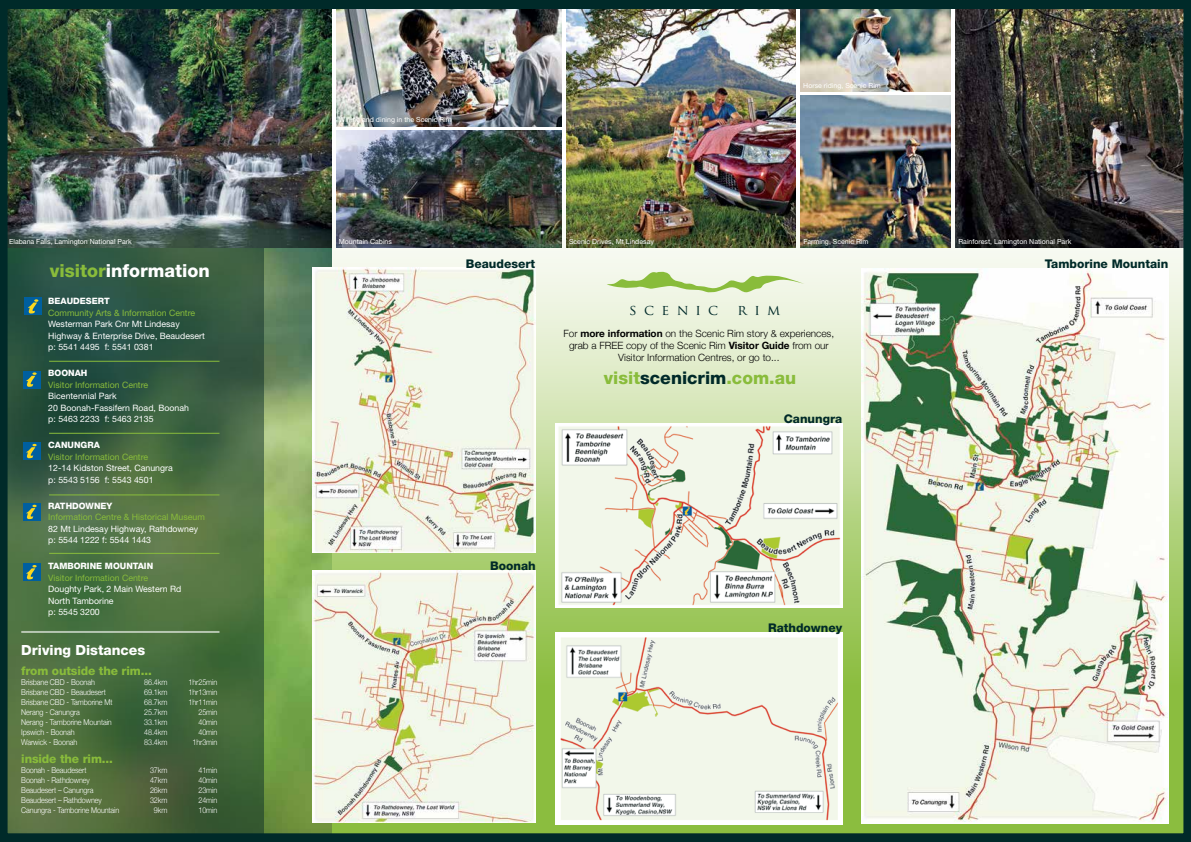
<style>
.page{position:relative;width:1191px;height:842px;background:#fff}
.page>*{position:absolute;margin:0;border:0;box-sizing:border-box;transform-origin:0 0}
.t1{font:800 18px "Helvetica Neue LT Std";color:#fff}
.t2{font:800 17.5px "Helvetica Neue LT Std";color:#89bc3b}
.t3{font:14.1px "Trajan Pro";letter-spacing:.52em;color:#002a29}
.t4{font:800 14px "Helvetica Neue LT Std";color:#fff}
.t5{font:800 12px "Helvetica Neue LT Std";color:#002a29}
.t6{font:800 12px "Helvetica Neue LT Std";letter-spacing:-.01em;color:#89bc3b}
.t7{font:300 10px/12px "Helvetica Neue";color:#000;text-align:center}
.t8{font:8.8px/11.6px "Helvetica Neue LT Std";color:#fff}
.t9{font:8.8px "Helvetica Neue LT Std";color:#89bc3b}
.t10{font:800 8.8px "Helvetica Neue LT Std";color:#fff}
.t11{font:300 8px "Helvetica Neue";letter-spacing:-.01em;color:#fff;scale:.9 1}
.t12{font:7px "Helvetica Neue LT Std";color:#fff}
.s1{color:#89bc3b}
.s2{font-weight:700}
.s3{color:#002a29}
</style>
<div class="page">
<img style="left:0;top:0;width:1191px;height:842px">
<p class="t12" style="left:9px;top:238px;width:124px">Elabana Falls, Lamington National Park</p>
<h1 class="t1" style="left:50px;top:260px;width:162px"><span class="s1">visitor</span>information</h1>
<p class="t10" style="left:48px;top:296px;width:63px">BEAUDESERT</p>
<p class="t9" style="left:48px;top:307px;width:148px">Community Arts &amp; Information Centre</p>
<p class="t8" style="left:48px;top:318px;width:158px">Westerman Park Cnr Mt Lindesay<br>Highway &amp; Enterprise Drive, Beaudesert p: 5541 4495 f: 5541 0381</p>
<p class="t10" style="left:48px;top:368px;width:41px">BOONAH</p>
<p class="t9" style="left:48px;top:379px;width:101px">Visitor Information Centre</p>
<p class="t8" style="left:48px;top:390px;width:142px">Bicentennial Park<br>20 Boonah-Fassifern Road, Boonah p: 5463 2233 f: 5463 2135</p>
<p class="t10" style="left:48px;top:440px;width:53px">CANUNGRA</p>
<p class="t9" style="left:48px;top:451px;width:101px">Visitor Information Centre</p>
<p class="t8" style="left:48px;top:462px;width:126px">12-14 Kidston Street, Canungra p: 5543 5156 f: 5543 4501</p>
<p class="t10" style="left:48px;top:500px;width:66px">RATHDOWNEY</p>
<p class="t9" style="left:48px;top:512px;width:158px">Information Centre &amp; Historical Museum</p>
<p class="t8" style="left:48px;top:523px;width:151px">82 Mt Lindesay Highway, Rathdowney p: 5544 1222 f: 5544 1443</p>
<p class="t10" style="left:48px;top:561px;width:106px">TAMBORINE MOUNTAIN</p>
<p class="t9" style="left:48px;top:572px;width:101px">Visitor Information Centre</p>
<p class="t8" style="left:48px;top:583px;width:135px">Doughty Park, 2 Main Western Rd<br>North Tamborine<br>p: 5545 3200</p>
<h3 class="t4" style="left:21px;top:642px;width:125px">Driving Distances</h3>
<h3 class="t6" style="left:21px;top:663px;width:132px">from outside the rim...</h3>
<p class="t11" style="left:21px;top:677px;width:83px">Brisbane CBD - Boonah</p>
<p class="t11" style="left:144px;top:677px;width:27px">86.4km</p>
<p class="t11" style="left:188px;top:677px;width:34px">1hr25min</p>
<p class="t11" style="left:21px;top:687px;width:96px">Brisbane CBD - Beaudesert</p>
<p class="t11" style="left:144px;top:687px;width:27px">69.1km</p>
<p class="t11" style="left:188px;top:687px;width:34px">1hr13min</p>
<p class="t11" style="left:21px;top:697px;width:103px">Brisbane CBD - Tamborine Mt</p>
<p class="t11" style="left:144px;top:697px;width:27px">68.7km</p>
<p class="t11" style="left:188px;top:697px;width:34px">1hr11min</p>
<p class="t11" style="left:21px;top:707px;width:67px">Nerang - Canungra</p>
<p class="t11" style="left:144px;top:707px;width:27px">25.7km</p>
<p class="t11" style="left:198px;top:707px;width:23px">25min</p>
<p class="t11" style="left:21px;top:717px;width:102px">Nerang - Tamborine Mountain</p>
<p class="t11" style="left:144px;top:717px;width:27px">33.1km</p>
<p class="t11" style="left:198px;top:717px;width:23px">40min</p>
<p class="t11" style="left:21px;top:727px;width:61px">Ipswich - Boonah</p>
<p class="t11" style="left:144px;top:727px;width:27px">48.4km</p>
<p class="t11" style="left:198px;top:727px;width:23px">40min</p>
<p class="t11" style="left:21px;top:737px;width:64px">Warwick - Boonah</p>
<p class="t11" style="left:144px;top:737px;width:27px">83.4km</p>
<p class="t11" style="left:192px;top:737px;width:29px">1hr3min</p>
<h3 class="t6" style="left:21px;top:752px;width:93px">inside the rim...</h3>
<p class="t11" style="left:21px;top:766px;width:74px">Boonah - Beaudesert</p>
<p class="t11" style="left:150px;top:766px;width:21px">37km</p>
<p class="t11" style="left:198px;top:766px;width:23px">41min</p>
<p class="t11" style="left:21px;top:776px;width:78px">Boonah - Rathdowney</p>
<p class="t11" style="left:150px;top:776px;width:21px">47km</p>
<p class="t11" style="left:198px;top:776px;width:23px">40min</p>
<p class="t11" style="left:21px;top:786px;width:82px">Beaudesert – Canungra</p>
<p class="t11" style="left:150px;top:786px;width:21px">26km</p>
<p class="t11" style="left:198px;top:786px;width:23px">23min</p>
<p class="t11" style="left:21px;top:796px;width:91px">Beaudesert – Rathdowney</p>
<p class="t11" style="left:150px;top:796px;width:21px">32km</p>
<p class="t11" style="left:198px;top:796px;width:23px">24min</p>
<p class="t11" style="left:21px;top:806px;width:111px">Canungra - Tamborine Mountain</p>
<p class="t11" style="left:154px;top:806px;width:16px">9km</p>
<p class="t11" style="left:198px;top:806px;width:23px">10min</p>
<p class="t12" style="left:339px;top:116px;width:114px">Wining and dining in the Scenic Rim</p>
<p class="t12" style="left:339px;top:238px;width:55px">Mountain Cabins</p>
<p class="t12" style="left:569px;top:238px;width:86px">Scenic Drives, Mt Lindesay</p>
<h3 class="t5" style="left:466px;top:256px;width:71px">Beaudesert</h3>
<p class="t12" style="left:803px;top:81px;width:79px">Horse riding, Scenic Rim</p>
<p class="t12" style="left:803px;top:238px;width:66px">Farming, Scenic Rim</p>
<p class="t12" style="left:958px;top:238px;width:114px">Rainforest, Lamington National Park</p>
<h3 class="t5" style="left:1044px;top:256px;width:125px">Tamborine Mountain</h3>
<h3 class="t3" style="left:629px;top:301px;width:90px">SCENIC</h3>
<h3 class="t3" style="left:737px;top:301px;width:44px">RIM</h3>
<p class="t7" style="left:563px;top:327px;width:272px">For <span class="s2">more information</span> on the Scenic Rim story &amp; experiences, grab a FREE copy of the Scenic Rim <span class="s2">Visitor Guide</span> from our<br>Visitor Information Centres, or go to...</p>
<h2 class="t2" style="left:604px;top:368px;width:194px">visit<span class="s3">scenicrim</span>.com.au</h2>
<h3 class="t5" style="left:490px;top:558px;width:47px">Boonah</h3>
<h3 class="t5" style="left:783px;top:411px;width:60px">Canungra</h3>
<h3 class="t5" style="left:768px;top:620px;width:76px">Rathdowney</h3>
</div>
